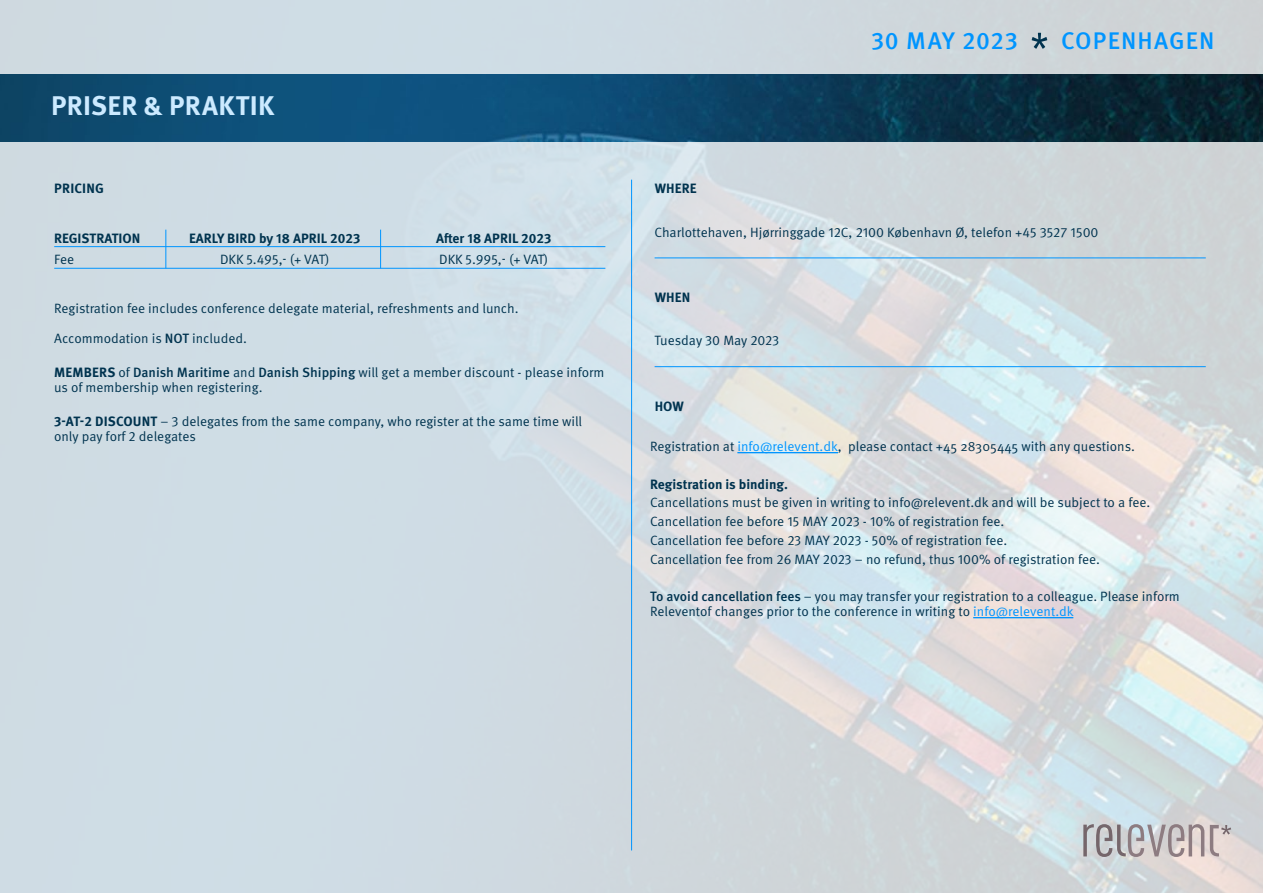
<style>
.page{position:relative;width:1263px;height:893px;background:#fff}
.page>*{position:absolute;margin:0;border:0;box-sizing:border-box;transform-origin:0 0}
.t1{font:700 27px "Meta Pro";letter-spacing:.01em;color:#cceaff}
.t2{font:500 24px "Meta Pro";letter-spacing:.05em;color:#0095ff}
.t3{font:500 24px "Meta Pro";letter-spacing:.025em;color:#0095ff}
.t4{font:13.5px/15px "Meta Pro Norm";color:#00334f}
.t5{font:700 13.5px "Meta Pro";color:#00334f}
.s1{font-family:"Meta Pro";font-weight:500}
.s2{font-family:"Meta Pro";font-weight:700}
.s3{color:#0095ff}
</style>
<div class="page">
<img style="left:0;top:0;width:1263px;height:893px">
<img style="left:0;top:74px;width:1263px;height:67px">
<svg style="left:1083px;top:824px;width:121px;height:33px;background:#bab4b6"></svg>
<svg style="left:1210px;top:825px;width:21px;height:31px"></svg>
<svg style="left:1032px;top:33px;width:15px;height:16px"></svg>
<hr style="left:737px;top:452px;width:101px;height:1px;background:#0095ff">
<hr style="left:973px;top:617px;width:100px;height:1px;background:#0095ff">
<hr style="left:655px;top:258px;width:551px;height:1px;background:#0095ff">
<hr style="left:655px;top:366px;width:551px;height:1px;background:#0095ff">
<hr style="left:54px;top:246px;width:551px;height:1px;background:#0095ff">
<hr style="left:54px;top:268px;width:551px;height:1px;background:#0095ff">
<hr style="left:165px;top:230px;width:1px;height:38px;background:#0095ff">
<hr style="left:380px;top:230px;width:1px;height:38px;background:#0095ff">
<hr style="left:631px;top:180px;width:1px;height:670px;background:#0095ff">
<h1 class="t1" style="left:51px;top:84px;width:225px">PRISER &amp; PRAKTIK</h1>
<p class="t5" style="left:54px;top:178px;width:51px">PRICING</p>
<p class="t5" style="left:54px;top:227px;width:88px">REGISTRATION</p>
<p class="t5" style="left:189px;top:227px;width:173px">EARLY BIRD by 18 APRIL 2023</p>
<p class="t5" style="left:436px;top:227px;width:117px">After 18 APRIL 2023</p>
<p class="t4" style="left:54px;top:251px;width:21px">Fee</p>
<p class="t4" style="left:220px;top:251px;width:111px">DKK 5.495,- (+ VAT)</p>
<p class="t4" style="left:439px;top:251px;width:111px">DKK 5.995,- (+ VAT)</p>
<p class="t4" style="left:54px;top:300px;width:466px">Registration fee includes conference delegate material, refreshments and lunch.</p>
<p class="t4" style="left:54px;top:330px;width:194px">Accommodation is <span class="s1">NOT</span> included.</p>
<p class="t4" style="left:54px;top:364px;width:552px"><span class="s2">MEMBERS</span> of <span class="s1">Danish Maritime</span> and <span class="s1">Danish Shipping</span> will get a member discount - please inform us of membership when registering.</p>
<p class="t4" style="left:54px;top:412px;width:529px"><span class="s2">3-AT-2 DISCOUNT</span> – 3 delegates from the same company, who register at the same time will only pay forf 2 delegates</p>
<h2 class="t3" style="left:871px;top:22px;width:148px">30 MAY 2023</h2>
<h2 class="t2" style="left:1061px;top:22px;width:155px">COPENHAGEN</h2>
<p class="t5" style="left:655px;top:178px;width:44px">WHERE</p>
<p class="t4" style="left:655px;top:223px;width:445px">Charlottehaven, Hjørringgade 12C, 2100 København Ø, telefon +45 3527 1500</p>
<p class="t5" style="left:655px;top:287px;width:37px">WHEN</p>
<p class="t4" style="left:655px;top:332px;width:126px">Tuesday 30 May 2023</p>
<p class="t5" style="left:655px;top:395px;width:31px">HOW</p>
<p class="t4" style="left:650px;top:438px;width:486px">Registration at <span class="s3">info@relevent.dk</span>, please contact +45 28305445 with any questions.</p>
<p class="t5" style="left:650px;top:473px;width:139px">Registration is binding.</p>
<p class="t4" style="left:650px;top:492px;width:502px;line-height:18.8px">Cancellations must be given in writing to info@relevent.dk and will be subject to a fee.<br>Cancellation fee before 15 MAY 2023 - 10% of registration fee.<br>Cancellation fee before 23 MAY 2023 - 50% of registration fee.<br>Cancellation fee from 26 MAY 2023 – no refund, thus 100% of registration fee.</p>
<p class="t4" style="left:650px;top:588px;width:531px"><span class="s1">To avoid cancellation fees</span> – you may transfer your registration to a colleague. Please inform<br>Releventof changes prior to the conference in writing to <span class="s3">info@relevent.dk</span></p>
</div>
